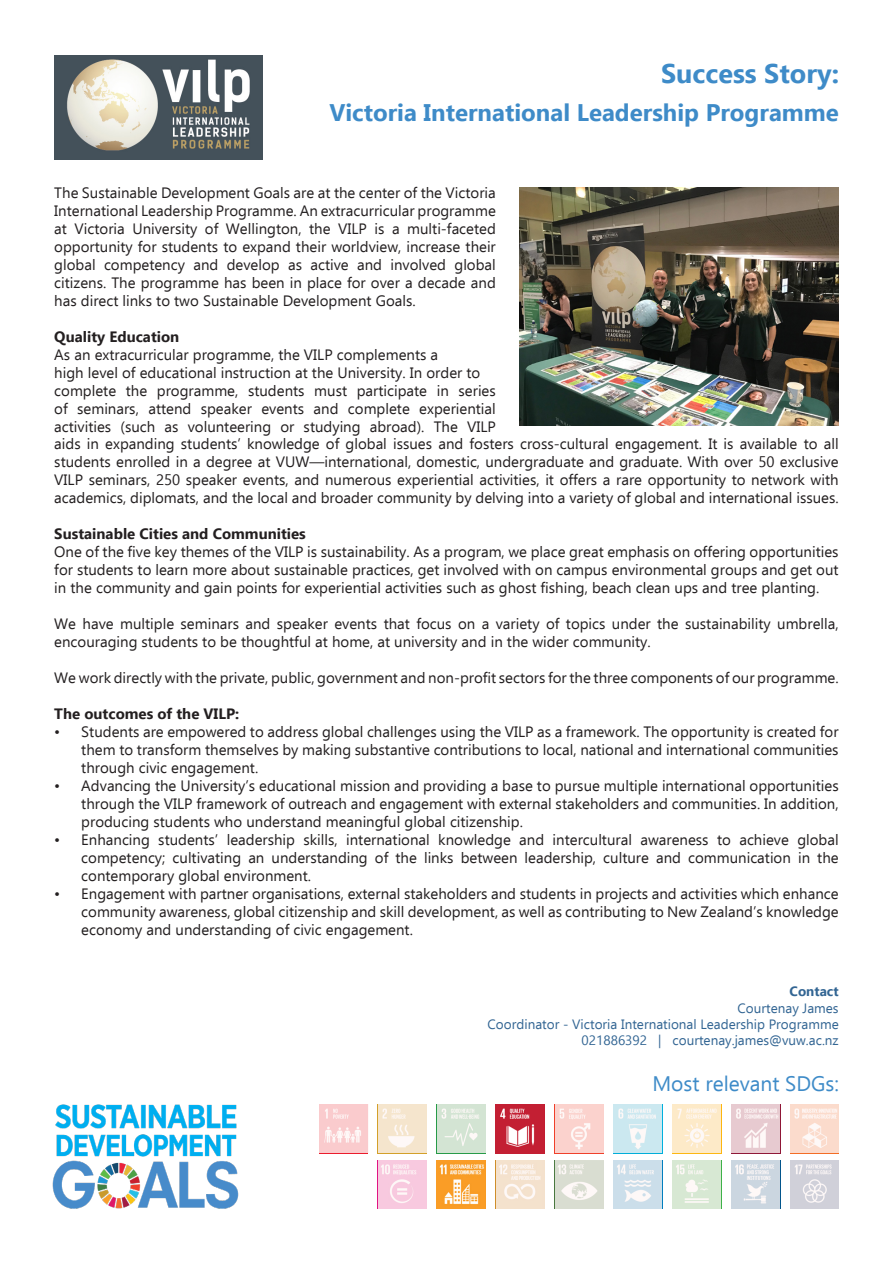
<style>
.page{position:relative;width:893px;height:1263px;background:#fff}
.page>*{position:absolute;margin:0;border:0;box-sizing:border-box;transform-origin:0 0}
.t1{font:700 27px "Ebrima";color:#3e8bc8}
.t2{font:700 24px "Ebrima";color:#3e8bc8}
.t3{font:21px "Ebrima";color:#3e8bc8}
.t4{font:15px/18px "Ebrima";color:#231f20;text-align:justify}
.t5{font:700 15px "Ebrima";color:#231f20}
.t6{font:13.5px/16.2px "Ebrima";color:#326593;text-align:right}
.t7{font:700 13.5px "Ebrima";color:#326593}
</style>
<div class="page">
<img style="left:52px;top:1104px;width:187px;height:105px">
<svg style="left:732px;top:1105px;width:48px;height:48px;background:#ebd3d7"></svg>
<svg style="left:790px;top:1105px;width:49px;height:48px;background:#fbe0d3"></svg>
<svg style="left:319px;top:1105px;width:49px;height:48px;background:#fad1d3"></svg>
<svg style="left:378px;top:1160px;width:48px;height:49px;background:#f8cee1"></svg>
<svg style="left:437px;top:1160px;width:48px;height:49px;background:#f9b154"></svg>
<svg style="left:378px;top:1105px;width:48px;height:48px;background:#f6e7d3"></svg>
<svg style="left:437px;top:1105px;width:48px;height:48px;background:#d7e6d7"></svg>
<svg style="left:496px;top:1105px;width:48px;height:48px;background:#ce4b5b"></svg>
<svg style="left:555px;top:1105px;width:48px;height:48px;background:#fbd6d2"></svg>
<svg style="left:614px;top:1105px;width:48px;height:48px;background:#d3eaf1"></svg>
<svg style="left:496px;top:1160px;width:48px;height:49px;background:#f5e5d4"></svg>
<svg style="left:790px;top:1160px;width:49px;height:49px;background:#d6d5dd"></svg>
<svg style="left:614px;top:1160px;width:48px;height:49px;background:#d3e2ec"></svg>
<svg style="left:673px;top:1105px;width:48px;height:48px;background:#fdebce"></svg>
<svg style="left:673px;top:1160px;width:48px;height:49px;background:#dcead7"></svg>
<svg style="left:732px;top:1160px;width:48px;height:49px;background:#d3dbe3"></svg>
<svg style="left:555px;top:1160px;width:48px;height:49px;background:#e0e2d8"></svg>
<img style="left:54px;top:55px;width:208px;height:104px">
<img style="left:520px;top:187px;width:319px;height:238px">
<h1 class="t1" style="left:661px;top:53px;width:179px">Success Story:</h1>
<p class="t2" style="left:329px;top:94px;width:511px">Victoria International Leadership Programme</p>
<p class="t4" style="left:54px;top:183px;width:443px">The Sustainable Development Goals are at the center of the Victoria International Leadership Programme. An extracurricular programme at Victoria University of Wellington, the VILP is a multi-faceted opportunity for students to expand their worldview, increase their global competency and develop as active and involved global citizens. The programme has been in place for over a decade and has direct links to two Sustainable Development Goals.</p>
<p class="t5" style="left:54px;top:326px;width:127px">Quality Education</p>
<p class="t4" style="left:54px;top:345px;width:385px">As an extracurricular programme, the VILP complements a</p>
<p class="t4" style="left:54px;top:363px;width:428px">high level of educational instruction at the University. In order to</p>
<p class="t4" style="left:54px;top:381px;width:786px;text-align:left">complete the programme, students must participate in series<br>of seminars, attend speaker events and complete experiential<br>activities (such as volunteering or studying abroad). The VILP<br>aids in expanding students’ knowledge of global issues and fosters cross-cultural engagement. It is available to all students enrolled in a degree at VUW—international, domestic, undergraduate and graduate. With over 50 exclusive VILP seminars, 250 speaker events, and numerous experiential activities, it offers a rare opportunity to network with academics, diplomats, and the local and broader community by delving into a variety of global and international issues.</p>
<p class="t5" style="left:54px;top:522px;width:253px">Sustainable Cities and Communities</p>
<p class="t4" style="left:54px;top:542px;width:786px">One of the five key themes of the VILP is sustainability. As a program, we place great emphasis on offering opportunities for students to learn more about sustainable practices, get involved with on campus environmental groups and get out in the community and gain points for experiential activities such as ghost fishing, beach clean ups and tree planting.</p>
<p class="t4" style="left:54px;top:614px;width:786px">We have multiple seminars and speaker events that focus on a variety of topics under the sustainability umbrella, encouraging students to be thoughtful at home, at university and in the wider community.</p>
<p class="t4" style="left:54px;top:668px;width:786px">We work directly with the private, public, government and non-profit sectors for the three components of our programme.</p>
<p class="t5" style="left:54px;top:702px;width:186px">The outcomes of the VILP:</p>
<p class="t4" style="left:81px;top:722px;width:759px;text-indent:-27px">• Students are empowered to address global challenges using the VILP as a framework. The opportunity is created for them to transform themselves by making substantive contributions to local, national and international communities through civic engagement.</p>
<p class="t4" style="left:81px;top:776px;width:759px;text-indent:-27px">• Advancing the University’s educational mission and providing a base to pursue multiple international opportunities through the VILP framework of outreach and engagement with external stakeholders and communities. In addition, producing students who understand meaningful global citizenship.</p>
<p class="t4" style="left:81px;top:830px;width:759px;text-indent:-27px">• Enhancing students’ leadership skills, international knowledge and intercultural awareness to achieve global competency; cultivating an understanding of the links between leadership, culture and communication in the contemporary global environment.</p>
<p class="t4" style="left:81px;top:884px;width:759px;text-indent:-27px">• Engagement with partner organisations, external stakeholders and students in projects and activities which enhance community awareness, global citizenship and skill development, as well as contributing to New Zealand’s knowledge economy and understanding of civic engagement.</p>
<p class="t7" style="left:790px;top:981px;width:51px">Contact</p>
<p class="t6" style="left:488px;top:999px;width:353px">Courtenay James<br>Coordinator - Victoria International Leadership Programme</p>
<p class="t6" style="left:582px;top:1032px;width:259px">021886392 | courtenay.james@vuw.ac.nz</p>
<h3 class="t3" style="left:652px;top:1068px;width:188px">Most relevant SDGs:</h3>
</div>
